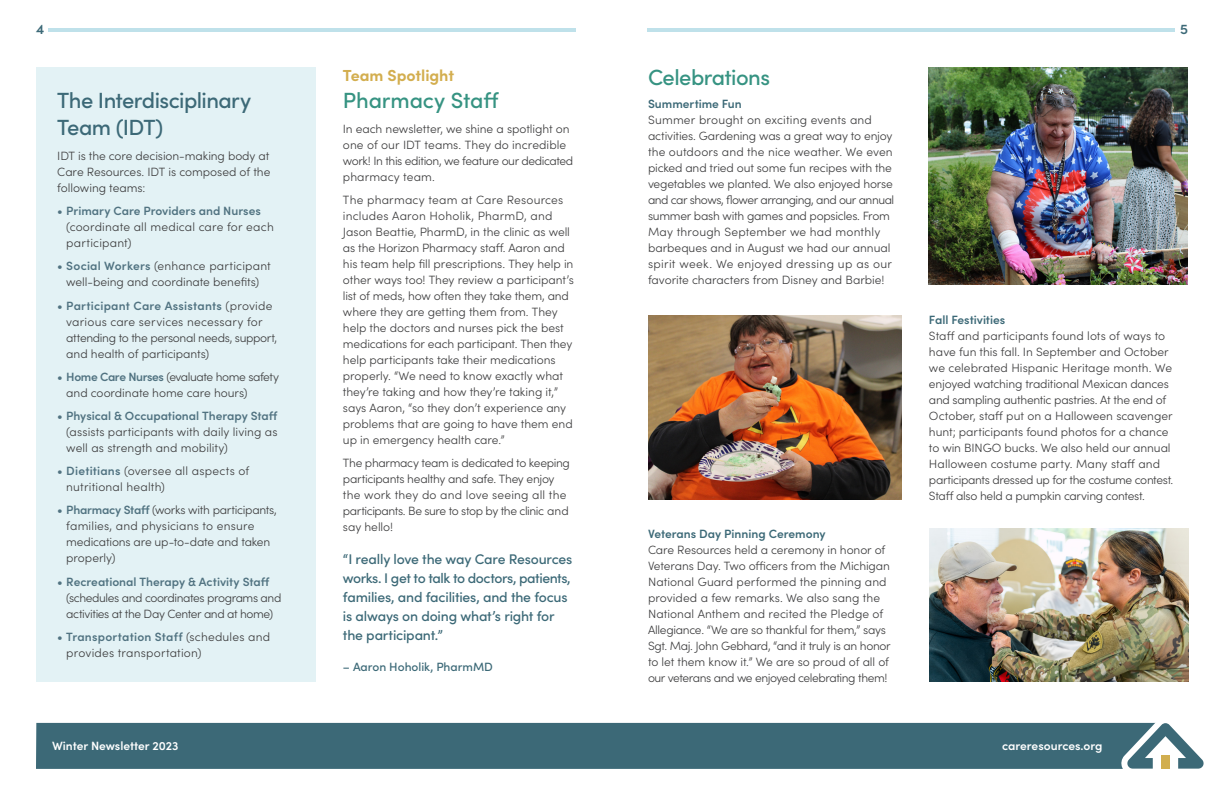
<style>
.page{position:relative;width:1224px;height:792px;background:#fff}
.page>*{position:absolute;margin:0;border:0;box-sizing:border-box;transform-origin:0 0}
.header_3{font:500 22px/27px "Sofia Pro";letter-spacing:-.025em;color:#3c6977}
.header_3-2{font:500 22px "Sofia Pro";letter-spacing:-.005em;color:#369382}
.header_3-3{font:500 22px "Sofia Pro";letter-spacing:-.025em;color:#369382}
.t1{font:700 16px "Sofia Pro";letter-spacing:-.005em;color:#d3ae4f}
.header_3-4{font:500 14px/19px "Sofia Pro";letter-spacing:-.015em;color:#3c6977}
.t2{font:600 14px "Sofia Pro";color:#3c6977}
.header_3-5{font:300 12px/16px "Sofia Pro";letter-spacing:-.005em;color:#3e3e3f}
.body_copy{font:300 12px/16px "Sofia Pro";letter-spacing:-.01em;color:#3e3e3f}
.header_3-6{font:300 12px/16px "Sofia Pro";letter-spacing:.015em;color:#3e3e3f}
.header_3-7{font:300 12px/16px "Sofia Pro";letter-spacing:-.025em;color:#3e3e3f}
.header_3-8{font:300 12px/16px "Sofia Pro";letter-spacing:-.035em;color:#3e3e3f}
.header_1{font:600 12px "Sofia Pro";color:#3c6977}
.t3{font:600 12px "Sofia Pro";color:#fff}
.header_3-9{font:500 12px "Sofia Pro";letter-spacing:-.005em;color:#3c6977}
.s1{font-weight:600;color:#517381}
</style>
<div class="page">
<img style="left:929px;top:67px;width:259px;height:217px">
<img style="left:929px;top:528px;width:259px;height:154px">
<img style="left:648px;top:315px;width:253px;height:184px">
<hr style="left:49px;top:28px;width:527px;height:4px;background:#bfe1ea">
<hr style="left:647px;top:28px;width:528px;height:4px;background:#bfe1ea">
<div style="left:36px;top:67px;width:279px;height:615px;background:#e3f2f5"></div>
<div style="left:36px;top:723px;width:1075px;height:46px;background:#3c6977"></div>
<svg style="left:1111px;top:722px;width:93px;height:47px"></svg>
<div style="left:1161px;top:755px;width:9px;height:14px;background:#d1ae4f"></div>
<p class="t2" style="left:36px;top:19px;width:10px">4</p>
<p class="t2" style="left:1180px;top:19px;width:9px">5</p>
<p class="t1" style="left:343px;top:63px;width:113px">Team Spotlight</p>
<p class="header_3-2" style="left:343px;top:84px;width:157px">Pharmacy Staff</p>
<p class="header_3-5" style="left:343px;top:120px;width:232px">In each newsletter, we shine a spotlight on one of our IDT teams. They do incredible work! In this edition, we feature our dedicated pharmacy team.</p>
<p class="header_3-5" style="left:343px;top:191px;width:232px">The pharmacy team at Care Resources includes Aaron Hoholik, PharmD, and Jason Beattie, PharmD, in the clinic as well as the Horizon Pharmacy staff. Aaron and his team help fill prescriptions. They help in other ways too! They review a participant’s list of meds, how often they take them, and where they are getting them from. They help the doctors and nurses pick the best medications for each participant. Then they help participants take their medications properly. “We need to know exactly what they’re taking and how they’re taking it,” says Aaron, “so they don’t experience any problems that are going to have them end up in emergency health care.”</p>
<p class="header_3-7" style="left:343px;top:454px;width:229px">The pharmacy team is dedicated to keeping participants healthy and safe. They enjoy the work they do and love seeing all the participants. Be sure to stop by the clinic and say hello!</p>
<p class="header_3-4" style="left:343px;top:548px;width:231px">“I really love the way Care Resources works. I get to talk to doctors, patients, families, and facilities, and the focus is always on doing what’s right for the participant.”</p>
<p class="header_3-9" style="left:343px;top:657px;width:151px">– Aaron Hoholik, PharmMD</p>
<p class="header_3-3" style="left:648px;top:61px;width:124px">Celebrations</p>
<p class="header_1" style="left:648px;top:95px;width:95px">Summertime Fun</p>
<p class="body_copy" style="left:648px;top:111px;width:248px">Summer brought on exciting events and activities. Gardening was a great way to enjoy the outdoors and the nice weather. We even picked and tried out some fun recipes with the vegetables we planted. We also enjoyed horse and car shows, flower arranging, and our annual summer bash with games and popsicles. From May through September we had monthly barbeques and in August we had our annual spirit week. We enjoyed dressing up as our favorite characters from Disney and Barbie!</p>
<p class="header_3" style="left:57px;top:86px;width:195px">The Interdisciplinary<br>Team (IDT)</p>
<p class="header_3-5" style="left:57px;top:147px;width:215px;text-align:justify">IDT is the core decision-making body at Care Resources. IDT is composed of the following teams:</p>
<p class="header_3-6" style="left:66px;top:202px;width:209px;text-indent:-9px"><span class="s1">• Primary Care Providers and Nurses </span>(coordinate all medical care for each participant)</p>
<p class="header_3-5" style="left:57px;top:258px;width:215px;text-align:center"><span class="s1">• Social Workers</span> (enhance participant well-being and coordinate benefits)</p>
<p class="header_3-5" style="left:66px;top:297px;width:212px;text-indent:-9px"><span class="s1">• Participant Care Assistants</span> (provide various care services necessary for attending to the personal needs, support, and health of participants)</p>
<p class="header_3-5" style="left:66px;top:368px;width:214px;text-indent:-9px"><span class="s1">• Home Care Nurses</span> (evaluate home safety and coordinate home care hours)</p>
<p class="header_3-5" style="left:66px;top:407px;width:213px;text-align:justify;text-indent:-9px"><span class="s1">• Physical &amp; Occupational Therapy Staff </span>(assists participants with daily living as well as strength and mobility)</p>
<p class="header_3-6" style="left:66px;top:462px;width:184px;text-indent:-9px"><span class="s1">• Dietitians</span> (oversee all aspects of nutritional health)</p>
<p class="header_3-5" style="left:66px;top:502px;width:212px;text-indent:-9px"><span class="s1">• Pharmacy Staff</span> (works with participants, families, and physicians to ensure medications are up-to-date and taken properly)</p>
<p class="header_3-8" style="left:66px;top:573px;width:217px;text-indent:-9px"><span class="s1">• Recreational Therapy &amp; Activity Staff </span>(schedules and coordinates programs and activities at the Day Center and at home)</p>
<p class="header_3-6" style="left:66px;top:628px;width:205px;text-indent:-9px"><span class="s1">• Transportation Staff</span> (schedules and provides transportation)</p>
<p class="header_1" style="left:929px;top:311px;width:78px">Fall Festivities</p>
<p class="body_copy" style="left:929px;top:327px;width:246px">Staff and participants found lots of ways to have fun this fall. In September and October we celebrated Hispanic Heritage month. We enjoyed watching traditional Mexican dances and sampling authentic pastries. At the end of October, staff put on a Halloween scavenger hunt; participants found photos for a chance to win BINGO bucks. We also held our annual Halloween costume party. Many staff and participants dressed up for the costume contest.<br>Staff also held a pumpkin carving contest.</p>
<p class="header_1" style="left:648px;top:525px;width:179px">Veterans Day Pinning Ceremony</p>
<p class="body_copy" style="left:648px;top:541px;width:244px">Care Resources held a ceremony in honor of Veterans Day. Two officers from the Michigan National Guard performed the pinning and provided a few remarks. We also sang the National Anthem and recited the Pledge of Allegiance. “We are so thankful for them,” says Sgt. Maj. John Gebhard, “and it truly is an honor to let them know it.” We are so proud of all of our veterans and we enjoyed celebrating them!</p>
<p class="t3" style="left:52px;top:737px;width:128px">Winter Newsletter 2023</p>
<p class="t3" style="left:1002px;top:737px;width:102px">careresources.org</p>
</div>
